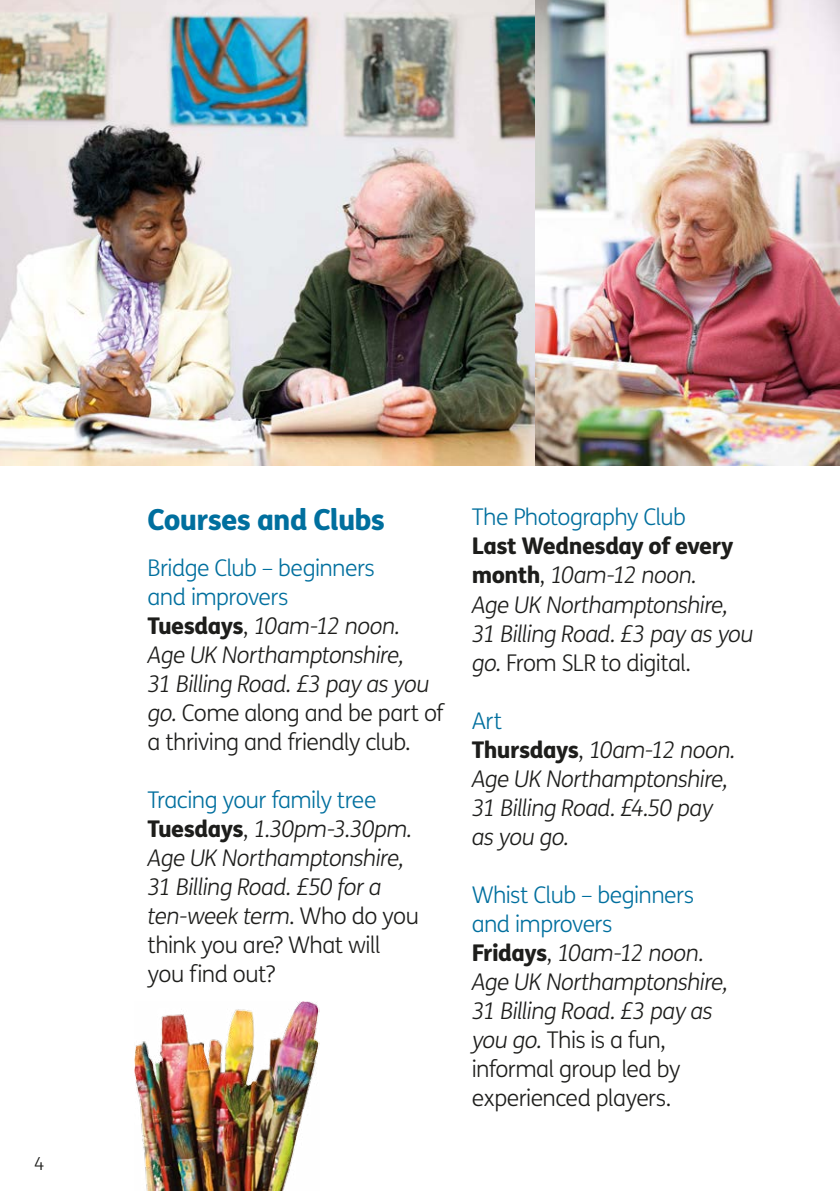
<style>
.page{position:relative;width:840px;height:1191px;background:#fff}
.page>*{position:absolute;margin:0;border:0;box-sizing:border-box;transform-origin:0 0}
.t1{font:800 29px "FS Me";letter-spacing:-.025em;color:#006f9e}
.t2{font:italic 300 23px/29px "FS Me";letter-spacing:-.025em;color:#1d1d1b}
.t3{font:300 23px "FS Me";letter-spacing:-.025em;color:#006f9e}
.t4{font:300 18px "FS Me";color:#1d1d1b}
.s1{font-style:normal;color:#006f9e}
.s2{font-weight:800;font-style:normal}
.s3{font-style:normal}
</style>
<div class="page">
<img style="left:534px;top:0;width:305px;height:465px">
<img style="left:0;top:0;width:534px;height:465px">
<img style="left:134px;top:1001px;width:186px;height:190px">
<p class="t4" style="left:34px;top:1153px;width:12px">4</p>
<p class="t1" style="left:147px;top:501px;width:239px">Courses and Clubs</p>
<p class="t2" style="left:147px;top:554px;width:297px"><span class="s1">Bridge Club – beginners<br>and improvers<br></span><span class="s2">Tuesdays</span><span class="s3">,</span> 10am-12 noon.<br>Age UK Northamptonshire,<br>31 Billing Road. £3 pay as you go. <span class="s3">Come along and be part of a thriving and friendly club.</span></p>
<p class="t2" style="left:147px;top:786px;width:273px"><span class="s1">Tracing your family tree<br></span><span class="s2">Tuesdays</span><span class="s3">,</span> 1.30pm-3.30pm.<br>Age UK Northamptonshire,<br>31 Billing Road. £50 for a ten-week term<span class="s3">. Who do you think you are? What will you find out?</span></p>
<p class="t3" style="left:471px;top:504px;width:215px">The Photography Club</p>
<p class="t2" style="left:471px;top:532px;width:283px"><span class="s2">Last Wednesday of every month</span><span class="s3">,</span> 10am-12 noon.<br>Age UK Northamptonshire,<br>31 Billing Road. £3 pay as you go. <span class="s3">From SLR to digital.</span></p>
<p class="t2" style="left:471px;top:706px;width:265px"><span class="s1">Art<br></span><span class="s2">Thursdays</span><span class="s3">,</span> 10am-12 noon.<br>Age UK Northamptonshire,<br>31 Billing Road. £4.50 pay as you go.</p>
<p class="t2" style="left:471px;top:880px;width:257px"><span class="s1">Whist Club – beginners and improvers<br></span><span class="s2">Fridays</span><span class="s3">,</span> 10am-12 noon.<br>Age UK Northamptonshire,<br>31 Billing Road. £3 pay as you go. <span class="s3">This is a fun, informal group led by experienced players.</span></p>
</div>
